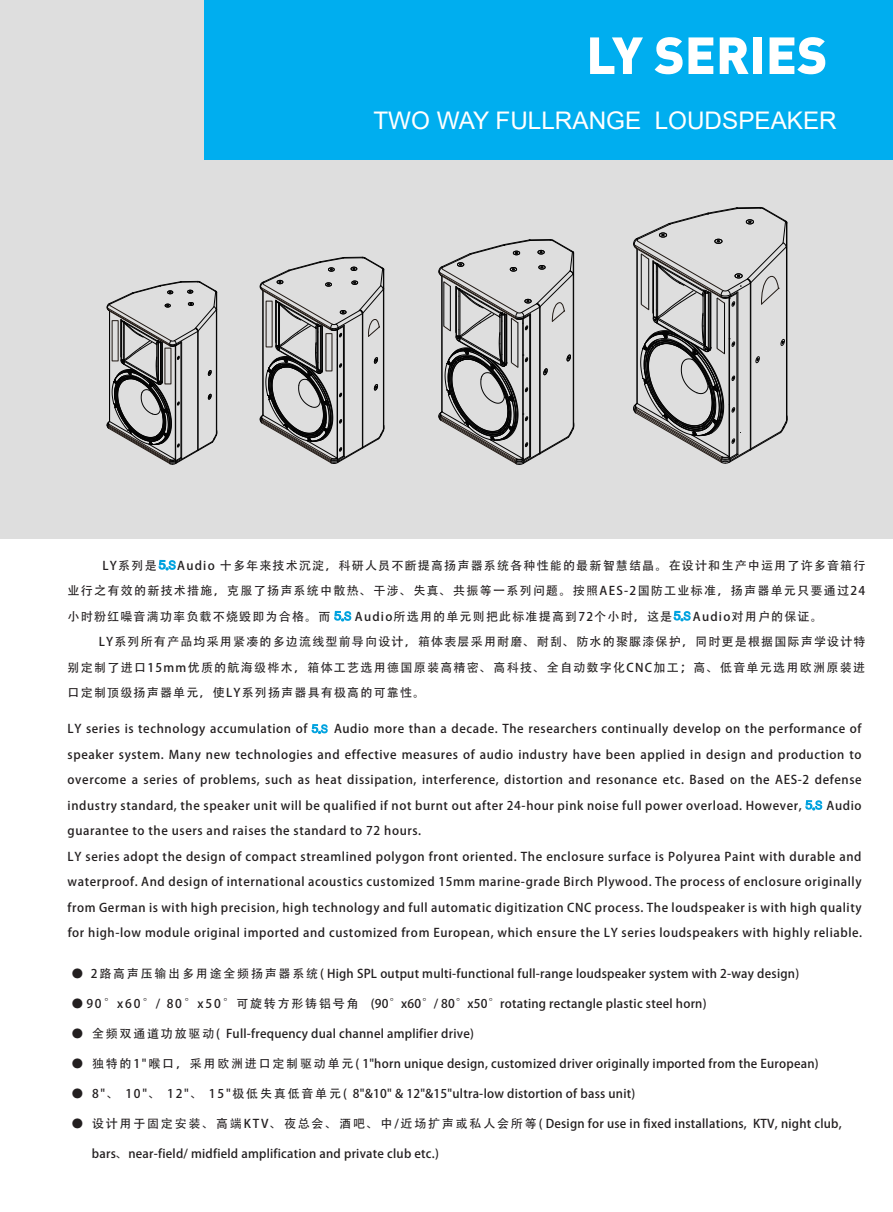
<style>
.page{position:relative;width:893px;height:1212px;background:#fff}
.page>*{position:absolute;margin:0;border:0;box-sizing:border-box;transform-origin:0 0}
.t1{font:51.3px "DIN Black Alternate";color:#fff}
.t2{font:24.3px "Arial";color:#fff}
.t3{font:12px/25.5px "Sofia Pro Black G Bpc EUC H";letter-spacing:.05em;color:#231f20}
.t4{font:12px "Sofia Pro Black G Bpc EUC H";letter-spacing:.02em;color:#231f20}
.t5{font:12px "Sofia Pro Black G Bpc EUC H";letter-spacing:.1em;color:#231f20}
.t6{font:12px "Sofia Pro Black G Bpc EUC H";letter-spacing:.11em;color:#231f20}
.s1{color:#fff}
</style>
<div class="page">
<div style="left:0;top:0;width:893px;height:539px;background:#dedede"></div>
<div style="left:205px;top:0;width:688px;height:159px;background:#00aeef"></div>
<svg style="left:311px;top:724px;width:17px;height:10px"></svg>
<svg style="left:805px;top:800px;width:17px;height:10px"></svg>
<svg style="left:673px;top:611px;width:18px;height:10px"></svg>
<svg style="left:158px;top:560px;width:18px;height:10px"></svg>
<svg style="left:334px;top:611px;width:17px;height:10px"></svg>
<svg style="left:107px;top:281px;width:110px;height:184px"></svg>
<svg style="left:260px;top:257px;width:124px;height:207px"></svg>
<svg style="left:439px;top:239px;width:135px;height:226px"></svg>
<hr style="left:787px;top:222px;width:1px;height:198px;background:#030303">
<svg style="left:633px;top:207px;width:154px;height:256px"></svg>
<div style="left:112px;top:320px;width:6px;height:41px;border:1px solid #211914"></div>
<div style="left:165px;top:348px;width:6px;height:36px;border:1px solid #211914"></div>
<h1 class="t1" style="left:586px;top:21px;width:243px">LY SERIES</h1>
<h2 class="t2" style="left:373px;top:104px;width:465px">TWO WAY FULLRANGE LOUDSPEAKER</h2>
<p class="t3" style="left:68px;top:553px;width:799px;text-align:justify;text-indent:110px">Audio 十多年来技术沉淀，科研人员不断提高扬声器系统各种性能的最新智慧结晶。在设计和生产中运用了许多音箱行业行之有效的新技术措施，克服了扬声系统中散热、干涉、失真、共振等一系列问题。按照AES-2国防工业标准，扬声器单元只要通过24小时粉红噪音满功率负载不烧毁即为合格。而</p>
<p class="t3" style="left:103px;top:553px;width:56px">LY系列是</p>
<p class="t5" style="left:355px;top:609px;width:319px">Audio所选用的单元则把此标准提高到72个小时，这是</p>
<p class="t5" style="left:693px;top:609px;width:131px">Audio对用户的保证。</p>
<p class="t5" style="left:99px;top:634px;width:768px">LY系列所有产品均采用紧凑的多边流线型前导向设计，箱体表层采用耐磨、耐刮、防水的聚脲漆保护，同时更是根据国际声学设计特</p>
<p class="t6" style="left:68px;top:660px;width:799px">别定制了进口15mm优质的航海级桦木，箱体工艺选用德国原装高精密、高科技、全自动数字化CNC加工；高、低音单元选用欧洲原装进</p>
<p class="t5" style="left:68px;top:685px;width:359px">口定制顶级扬声器单元，使LY系列扬声器具有极高的可靠性。</p>
<p class="t3" style="left:68px;top:716px;width:796px">LY series is technology accumulation of <span class="s1">5.S</span> Audio more than a decade. The researchers continually develop on the performance of speaker system. Many new technologies and effective measures of audio industry have been applied in design and production to overcome a series of problems, such as heat dissipation, interference, distortion and resonance etc. Based on the AES-2 defense industry standard, the speaker unit will be qualified if not burnt out after 24-hour pink noise full power overload. However, <span class="s1">5.S</span> Audio guarantee to the users and raises the standard to 72 hours.<br>LY series adopt the design of compact streamlined polygon front oriented. The enclosure surface is Polyurea Paint with durable and waterproof. And design of international acoustics customized 15mm marine-grade Birch Plywood. The process of enclosure originally from German is with high precision, high technology and full automatic digitization CNC process. The loudspeaker is with high quality for high-low module original imported and customized from European, which ensure the LY series loudspeakers with highly reliable.</p>
<p class="t4" style="left:71px;top:967px;width:729px">● 2路高声压输出多用途全频扬声器系统 ( High SPL output multi-functional full-range loudspeaker system with 2-way design)</p>
<p class="t4" style="left:71px;top:997px;width:637px">● 90°x 60°/ 80°x 50°可旋转方形铸铝号角 (90°x60°/ 80°x50°rotating rectangle plastic steel horn)</p>
<p class="t4" style="left:71px;top:1027px;width:404px">● 全频双通道功放驱动( Full-frequency dual channel amplifier drive)</p>
<p class="t4" style="left:71px;top:1057px;width:749px">● 独特的1"喉口，采用欧洲进口定制驱动单元 ( 1"horn unique design, customized driver originally imported from the European)</p>
<p class="t4" style="left:71px;top:1087px;width:565px">● 8"、 10"、 12"、 15"极低失真低音单元 ( 8"&amp;10" &amp; 12"&amp;15"ultra-low distortion of bass unit)</p>
<p class="t4" style="left:71px;top:1117px;width:772px">● 设计用于固定安装、高端KTV、夜总会、酒吧、中/近场扩声或私人会所等 ( Design for use in fixed installations, KTV, night club,</p>
<p class="t4" style="left:92px;top:1147px;width:349px">bars、near-field/ midfield amplification and private club etc.)</p>
</div>
